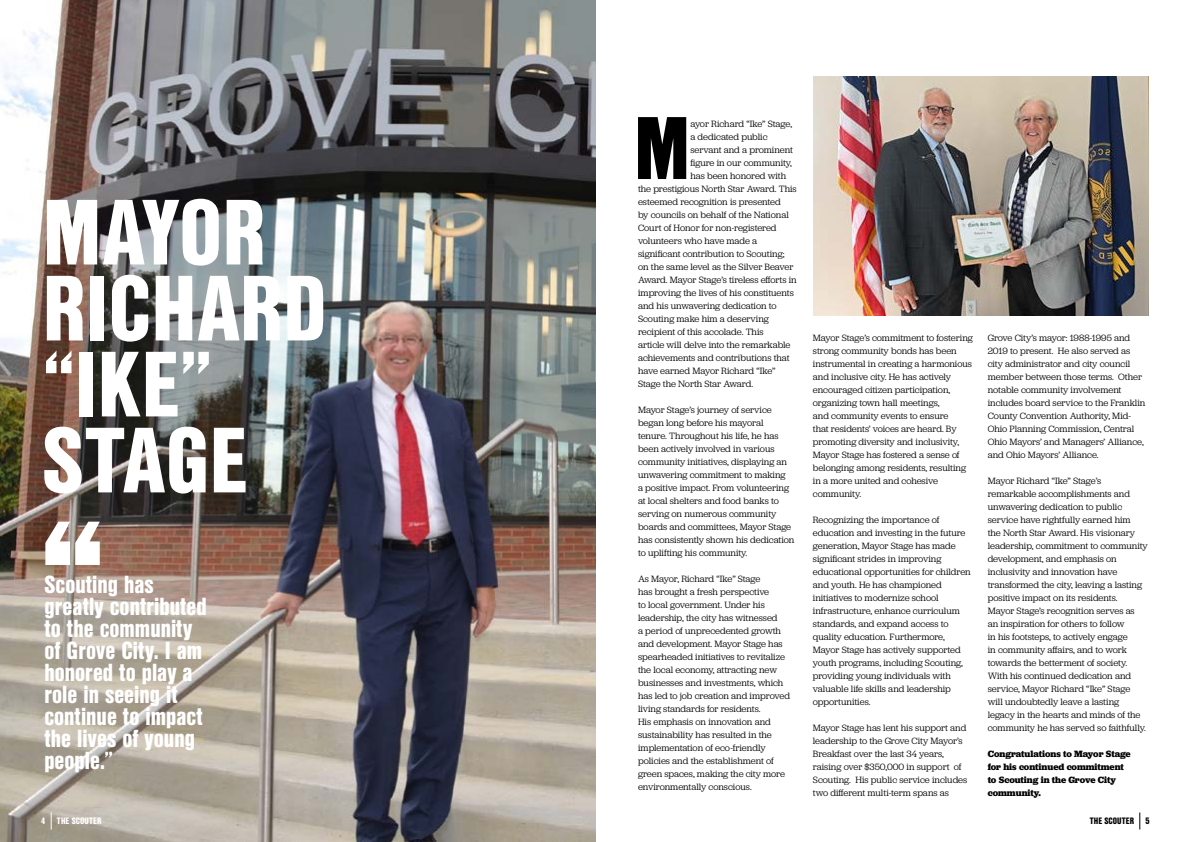
<style>
.page{position:relative;width:1191px;height:842px;background:#fff}
.page>*{position:absolute;margin:0;border:0;box-sizing:border-box;transform-origin:0 0}
.t1{font:900 90px/76px "Nimbus San Con L";color:#fff}
.t2{font:900 86.2px "Nimbus San Con L";color:#000}
.t3{font:900 24px/22px "Nimbus San Con L";color:#fff}
.t4{font:9.5px/13px "Jubilat";letter-spacing:-.005em;color:#000}
.t5{font:700 9.5px/13px "Jubilat";letter-spacing:-.005em;color:#000}
.t6{font:900 9px "Nimbus San Con L";letter-spacing:.005em;color:#fff}
.t7{font:900 9px "Nimbus San Con L";letter-spacing:.005em;color:#000}
</style>
<div class="page">
<img style="left:0;top:0;width:595px;height:842px">
<img style="left:813px;top:77px;width:335px;height:239px">
<svg style="left:45px;top:522px;width:55px;height:43px"></svg>
<svg style="left:1139px;top:812px;width:1px;height:17px"></svg>
<svg style="left:51px;top:812px;width:1px;height:17px"></svg>
<h1 class="t1" style="left:43px;top:191px;width:286px">MAYOR<br>RICHARD “IKE”<br>STAGE</h1>
<h3 class="t3" style="left:44px;top:573px;width:164px">Scouting has greatly contributed to the community of Grove City. I am honored to play a role in seeing it continue to impact the lives of young people.”</h3>
<h2 class="t2" style="left:634px;top:83px;width:58px">M</h2>
<p class="t4" style="left:690px;top:117px;width:103px">ayor Richard “Ike” Stage,</p>
<p class="t4" style="left:690px;top:130px;width:79px">a dedicated public</p>
<p class="t4" style="left:690px;top:143px;width:104px">servant and a prominent</p>
<p class="t4" style="left:690px;top:156px;width:103px">figure in our community,</p>
<p class="t4" style="left:690px;top:169px;width:97px">has been honored with</p>
<p class="t4" style="left:638px;top:182px;width:160px">the prestigious North Star Award. This</p>
<p class="t4" style="left:638px;top:195px;width:144px">esteemed recognition is presented</p>
<p class="t4" style="left:638px;top:208px;width:152px">by councils on behalf of the National</p>
<p class="t4" style="left:638px;top:221px;width:140px">Court of Honor for non-registered</p>
<p class="t4" style="left:638px;top:234px;width:121px">volunteers who have made a</p>
<p class="t4" style="left:638px;top:247px;width:148px">significant contribution to Scouting;</p>
<p class="t4" style="left:638px;top:260px;width:157px">on the same level as the Silver Beaver</p>
<p class="t4" style="left:638px;top:273px;width:160px">Award. Mayor Stage’s tireless efforts in</p>
<p class="t4" style="left:638px;top:286px;width:157px">improving the lives of his constituents</p>
<p class="t4" style="left:638px;top:299px;width:140px">and his unwavering dedication to</p>
<p class="t4" style="left:638px;top:312px;width:132px">Scouting make him a deserving</p>
<p class="t4" style="left:638px;top:325px;width:127px">recipient of this accolade. This</p>
<p class="t4" style="left:638px;top:338px;width:154px">article will delve into the remarkable</p>
<p class="t4" style="left:638px;top:351px;width:153px">achievements and contributions that</p>
<p class="t4" style="left:638px;top:364px;width:139px">have earned Mayor Richard “Ike”</p>
<p class="t4" style="left:638px;top:377px;width:117px">Stage the North Star Award.</p>
<p class="t4" style="left:638px;top:403px;width:158px">Mayor Stage’s journey of service began long before his mayoral tenure. Throughout his life, he has been actively involved in various community initiatives, displaying an unwavering commitment to making<br>a positive impact. From volunteering at local shelters and food banks to serving on numerous community boards and committees, Mayor Stage has consistently shown his dedication to uplifting his community.</p>
<p class="t4" style="left:638px;top:572px;width:153px">As Mayor, Richard “Ike” Stage<br>has brought a fresh perspective<br>to local government. Under his leadership, the city has witnessed<br>a period of unprecedented growth and development. Mayor Stage has spearheaded initiatives to revitalize the local economy, attracting new businesses and investments, which has led to job creation and improved living standards for residents.<br>His emphasis on innovation and sustainability has resulted in the implementation of eco-friendly policies and the establishment of green spaces, making the city more environmentally conscious.</p>
<p class="t4" style="left:813px;top:331px;width:161px">Mayor Stage’s commitment to fostering strong community bonds has been instrumental in creating a harmonious and inclusive city. He has actively encouraged citizen participation, organizing town hall meetings,<br>and community events to ensure<br>that residents’ voices are heard. By promoting diversity and inclusivity, Mayor Stage has fostered a sense of belonging among residents, resulting in a more united and cohesive community.</p>
<p class="t4" style="left:813px;top:513px;width:159px">Recognizing the importance of education and investing in the future generation, Mayor Stage has made significant strides in improving educational opportunities for children and youth. He has championed initiatives to modernize school infrastructure, enhance curriculum standards, and expand access to quality education. Furthermore, Mayor Stage has actively supported youth programs, including Scouting, providing young individuals with valuable life skills and leadership opportunities.</p>
<p class="t4" style="left:813px;top:721px;width:156px">Mayor Stage has lent his support and leadership to the Grove City Mayor’s Breakfast over the last 34 years, raising over $350,000 in support of Scouting. His public service includes two different multi-term spans as</p>
<p class="t4" style="left:987px;top:331px;width:159px">Grove City’s mayor: 1988-1995 and 2019 to present. He also served as city administrator and city council member between those terms. Other notable community involvement includes board service to the Franklin County Convention Authority, Mid-Ohio Planning Commission, Central Ohio Mayors’ and Managers’ Alliance, and Ohio Mayors’ Alliance.</p>
<p class="t4" style="left:987px;top:474px;width:162px">Mayor Richard “Ike” Stage’s remarkable accomplishments and unwavering dedication to public service have rightfully earned him<br>the North Star Award. His visionary leadership, commitment to community development, and emphasis on inclusivity and innovation have transformed the city, leaving a lasting positive impact on its residents.<br>Mayor Stage’s recognition serves as<br>an inspiration for others to follow<br>in his footsteps, to actively engage<br>in community affairs, and to work towards the betterment of society.<br>With his continued dedication and service, Mayor Richard “Ike” Stage<br>will undoubtedly leave a lasting legacy in the hearts and minds of the community he has served so faithfully.</p>
<p class="t5" style="left:987px;top:747px;width:144px">Congratulations to Mayor Stage for his continued commitment to Scouting in the Grove City community.</p>
<p class="t6" style="left:41px;top:814px;width:6px">4</p>
<p class="t6" style="left:57px;top:814px;width:46px">THE SCOUTER</p>
<p class="t7" style="left:1089px;top:814px;width:46px">THE SCOUTER</p>
<p class="t7" style="left:1145px;top:814px;width:6px">5</p>
</div>
